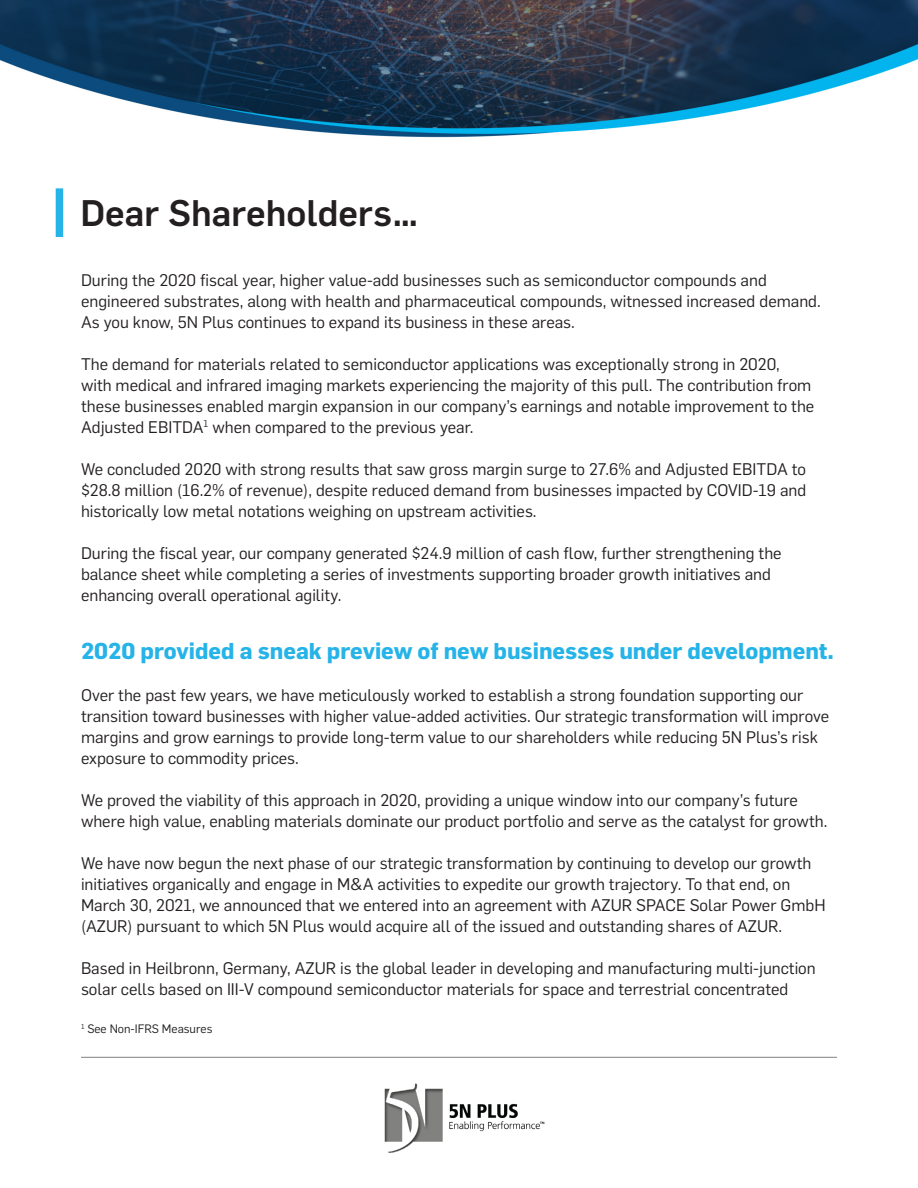
<style>
.page{position:relative;width:918px;height:1188px;background:#fff}
.page>*{position:absolute;margin:0;border:0;box-sizing:border-box;transform-origin:0 0}
.t1{font:500 36.3px "Flama";color:#231f20}
.t2{font:700 22.5px "Flama";color:#26b3e8}
.t3{font:16.5px/21px "Flama";color:#231f20}
.t4{font:12px "Flama";color:#231f20}
</style>
<div class="page">
<img style="left:0;top:0;width:918px;height:138px">
<hr style="left:81px;top:1057px;width:756px;height:1px;background:#81817f">
<img style="left:384px;top:1083px;width:161px;height:70px">
<div style="left:56px;top:188px;width:7px;height:49px;background:#26b3e8"></div>
<p class="t1" style="left:80px;top:187px;width:340px">Dear Shareholders…</p>
<p class="t3" style="left:81px;top:269px;width:741px">During the 2020 fiscal year, higher value-add businesses such as semiconductor compounds and engineered substrates, along with health and pharmaceutical compounds, witnessed increased demand.<br>As you know, 5N Plus continues to expand its business in these areas.</p>
<p class="t3" style="left:81px;top:353px;width:735px">The demand for materials related to semiconductor applications was exceptionally strong in 2020, with medical and infrared imaging markets experiencing the majority of this pull. The contribution from these businesses enabled margin expansion in our company’s earnings and notable improvement to the Adjusted EBITDA<sup>1</sup> when compared to the previous year.</p>
<p class="t3" style="left:81px;top:458px;width:727px;text-align:justify">We concluded 2020 with strong results that saw gross margin surge to 27.6% and Adjusted EBITDA to $28.8 million (16.2% of revenue), despite reduced demand from businesses impacted by COVID-19 and historically low metal notations weighing on upstream activities.</p>
<p class="t3" style="left:81px;top:542px;width:702px">During the fiscal year, our company generated $24.9 million of cash flow, further strengthening the balance sheet while completing a series of investments supporting broader growth initiatives and enhancing overall operational agility.</p>
<p class="t2" style="left:81px;top:634px;width:754px">2020 provided a sneak preview of new businesses under development.</p>
<p class="t3" style="left:81px;top:683px;width:750px">Over the past few years, we have meticulously worked to establish a strong foundation supporting our transition toward businesses with higher value-added activities. Our strategic transformation will improve margins and grow earnings to provide long-term value to our shareholders while reducing 5N Plus’s risk exposure to commodity prices.</p>
<p class="t3" style="left:81px;top:788px;width:748px">We proved the viability of this approach in 2020, providing a unique window into our company’s future where high value, enabling materials dominate our product portfolio and serve as the catalyst for growth.</p>
<p class="t3" style="left:81px;top:851px;width:746px">We have now begun the next phase of our strategic transformation by continuing to develop our growth initiatives organically and engage in M&amp;A activities to expedite our growth trajectory. To that end, on March 30, 2021, we announced that we entered into an agreement with AZUR SPACE Solar Power GmbH (AZUR) pursuant to which 5N Plus would acquire all of the issued and outstanding shares of AZUR.</p>
<p class="t3" style="left:81px;top:956px;width:736px">Based in Heilbronn, Germany, AZUR is the global leader in developing and manufacturing multi-junction solar cells based on III-V compound semiconductor materials for space and terrestrial concentrated</p>
<p class="t4" style="left:81px;top:1020px;width:133px"><sup>1</sup> See Non-IFRS Measures</p>
</div>
